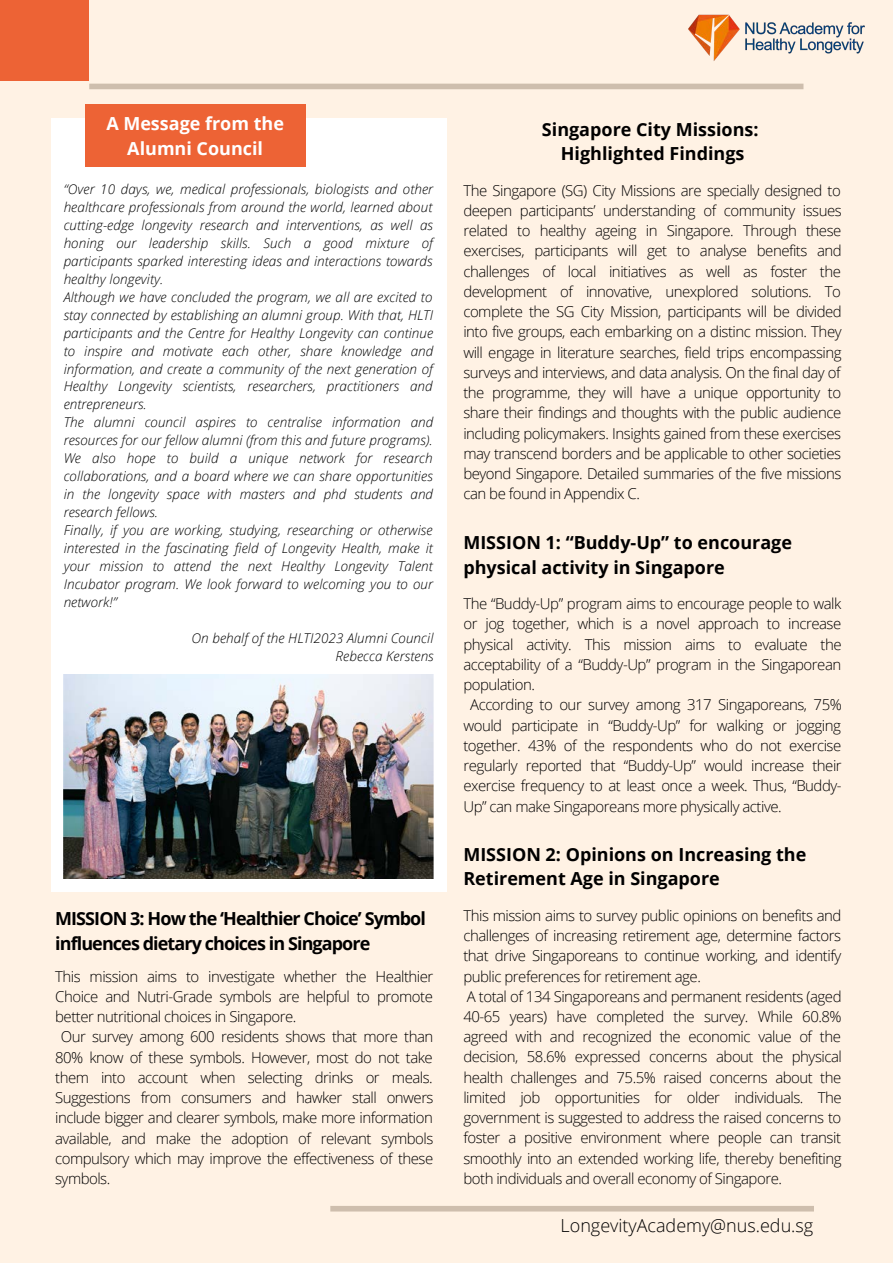
<style>
.page{position:relative;width:893px;height:1264px;background:#fff}
.page>*{position:absolute;margin:0;border:0;box-sizing:border-box;transform-origin:0 0}
.t1{font:700 18px/24.8px "Open Sans";color:#000}
.t2{font:700 18px/24.8px "Open Sans";letter-spacing:-.05em;color:#000}
.t3{font:700 18px/24.8px "Open Sans";color:#fff;text-align:center}
.t4{font:300 18px "Open Sans";color:#000}
.t5{font:300 15px/20.2px "Open Sans";letter-spacing:-.03em;color:#000;text-align:justify}
.t6{font:italic 300 13.5px/18px "Open Sans";letter-spacing:.005em;color:#000;text-align:justify}
</style>
<div class="page">
<div style="left:0;top:0;width:892px;height:1262px;background:#fff2e4"></div>
<div style="left:89px;top:84px;width:714px;height:5px;background:#cebead"></div>
<div style="left:51px;top:118px;width:395px;height:773px;background:#fff"></div>
<div style="left:0;top:0;width:89px;height:80px;background:#ed6335"></div>
<div style="left:330px;top:1205px;width:483px;height:6px;background:#cebead"></div>
<div style="left:85px;top:104px;width:220px;height:63px;background:#ed6335"></div>
<img style="left:64px;top:674px;width:370px;height:204px">
<img style="left:688px;top:14px;width:177px;height:47px">
<p class="t3" style="left:106px;top:110px;width:179px">A Message from the<br>Alumni Council</p>
<p class="t6" style="left:64px;top:179px;width:371px">“Over 10 days, we, medical professionals, biologists and other healthcare professionals from around the world, learned about cutting-edge longevity research and interventions, as well as honing our leadership skills. Such a good mixture of participants sparked interesting ideas and interactions towards healthy longevity.</p>
<p class="t6" style="left:64px;top:287px;width:371px">Although we have concluded the program, we all are excited to stay connected by establishing an alumni group. With that, HLTI participants and the Centre for Healthy Longevity can continue to inspire and motivate each other, share knowledge and information, and create a community of the next generation of Healthy Longevity scientists, researchers, practitioners and entrepreneurs.</p>
<p class="t6" style="left:64px;top:413px;width:371px">The alumni council aspires to centralise information and resources for our fellow alumni (from this and future programs).<br>We also hope to build a unique network for research collaborations, and a board where we can share opportunities in the longevity space with masters and phd students and research fellows.</p>
<p class="t6" style="left:64px;top:521px;width:371px">Finally, if you are working, studying, researching or otherwise interested in the fascinating field of Longevity Health, make it your mission to attend the next Healthy Longevity Talent Incubator program. We look forward to welcoming you to our network!”</p>
<p class="t6" style="left:191px;top:629px;width:243px">On behalf of the HLTI2023 Alumni Council</p>
<p class="t6" style="left:335px;top:647px;width:99px">Rebecca Kerstens</p>
<p class="t2" style="left:55px;top:905px;width:372px">MISSION 3: How the ‘Healthier Choice’ Symbol influences dietary choices in Singapore</p>
<p class="t5" style="left:55px;top:965px;width:379px">This mission aims to investigate whether the Healthier Choice and Nutri-Grade symbols are helpful to promote better nutritional choices in Singapore.</p>
<p class="t5" style="left:55px;top:1026px;width:380px;text-indent:6px">Our survey among 600 residents shows that more than 80% know of these symbols. However, most do not take them into account when selecting drinks or meals.<br>Suggestions from consumers and hawker stall onwers include bigger and clearer symbols, make more information available, and make the adoption of relevant symbols compulsory which may improve the effectiveness of these symbols.</p>
<p class="t1" style="left:542px;top:116px;width:218px">Singapore City Missions:</p>
<p class="t1" style="left:560px;top:141px;width:185px">Highlighted Findings</p>
<p class="t5" style="left:463px;top:180px;width:380px">The Singapore (SG) City Missions are specially designed to deepen participants’ understanding of community issues related to healthy ageing in Singapore. Through these exercises, participants will get to analyse benefits and challenges of local initiatives as well as foster the development of innovative, unexplored solutions. To complete the SG City Mission, participants will be divided into five groups, each embarking on a distinc mission. They will engage in literature searches, field trips encompassing surveys and interviews, and data analysis. On the final day of the programme, they will have a unique opportunity to share their findings and thoughts with the public audience including policymakers. Insights gained from these exercises may transcend borders and be applicable to other societies beyond Singapore. Detailed summaries of the five missions can be found in Appendix C.</p>
<p class="t1" style="left:463px;top:529px;width:330px">MISSION 1: “Buddy-Up” to encourage physical activity in Singapore</p>
<p class="t5" style="left:463px;top:593px;width:380px">The “Buddy-Up” program aims to encourage people to walk or jog together, which is a novel approach to increase physical activity. This mission aims to evaluate the acceptability of a “Buddy-Up” program in the Singaporean population.</p>
<p class="t5" style="left:463px;top:694px;width:380px;text-indent:7px">According to our survey among 317 Singaporeans, 75% would participate in “Buddy-Up” for walking or jogging together. 43% of the respondents who do not exercise regularly reported that “Buddy-Up” would increase their exercise frequency to at least once a week. Thus, “Buddy-Up” can make Singaporeans more physically active.</p>
<p class="t1" style="left:463px;top:841px;width:344px">MISSION 2: Opinions on Increasing the<br>Retirement Age in Singapore</p>
<p class="t5" style="left:463px;top:904px;width:379px">This mission aims to survey public opinions on benefits and challenges of increasing retirement age, determine factors that drive Singaporeans to continue working, and identify public preferences for retirement age.</p>
<p class="t5" style="left:463px;top:985px;width:380px">A total of 134 Singaporeans and permanent residents (aged 40-65 years) have completed the survey. While 60.8% agreed with and recognized the economic value of the decision, 58.6% expressed concerns about the physical health challenges and 75.5% raised concerns about the limited job opportunities for older individuals. The government is suggested to address the raised concerns to foster a positive environment where people can transit smoothly into an extended working life, thereby benefiting both individuals and overall economy of Singapore.</p>
<p class="t4" style="left:560px;top:1212px;width:254px">LongevityAcademy@nus.edu.sg</p>
</div>
